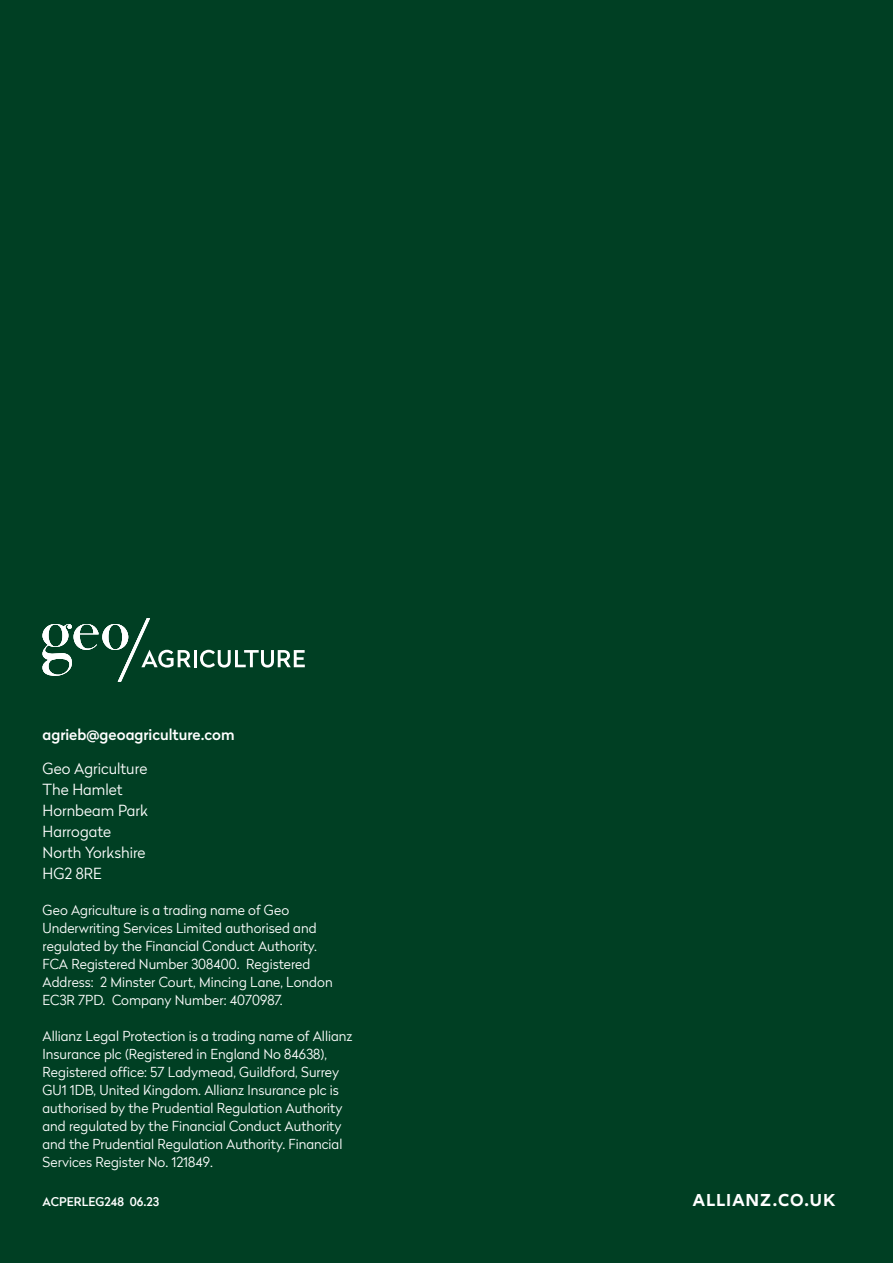
<style>
.page{position:relative;width:893px;height:1263px;background:#003f23}
.page>*{position:absolute;margin:0;border:0;box-sizing:border-box;transform-origin:0 0}
.t1{font:700 18px "Allianz Neo";letter-spacing:.055em;color:#fff}
.t2{font:300 15px/21px "Radikal";color:#fff}
.t3{font:500 15px "Radikal";color:#fff}
.t4{font:300 13.5px/18px "Radikal";color:#fff}
.t5{font:500 12px "Radikal";letter-spacing:.005em;color:#fff}
</style>
<div class="page">
<hr style="left:194px;top:650px;width:3px;height:17px;background:#fff">
<svg style="left:200px;top:650px;width:105px;height:17px"></svg>
<svg style="left:43px;top:618px;width:148px;height:64px"></svg>
<p class="t3" style="left:43px;top:724px;width:194px">agrieb@geoagriculture.com</p>
<p class="t2" style="left:43px;top:757px;width:107px">Geo Agriculture<br>The Hamlet<br>Hornbeam Park<br>Harrogate<br>North Yorkshire<br>HG2 8RE</p>
<p class="t4" style="left:43px;top:900px;width:292px">Geo Agriculture is a trading name of Geo Underwriting Services Limited authorised and regulated by the Financial Conduct Authority.<br>FCA Registered Number 308400. Registered Address: 2 Minster Court, Mincing Lane, London EC3R 7PD. Company Number: 4070987.</p>
<p class="t4" style="left:43px;top:1026px;width:311px">Allianz Legal Protection is a trading name of Allianz Insurance plc (Registered in England No 84638), Registered office: 57 Ladymead, Guildford, Surrey GU1 1DB, United Kingdom. Allianz Insurance plc is authorised by the Prudential Regulation Authority and regulated by the Financial Conduct Authority and the Prudential Regulation Authority. Financial Services Register No. 121849.</p>
<p class="t5" style="left:43px;top:1192px;width:118px">ACPERLEG248 06.23</p>
<h1 class="t1" style="left:693px;top:1189px;width:144px">ALLIANZ.CO.UK</h1>
</div>
